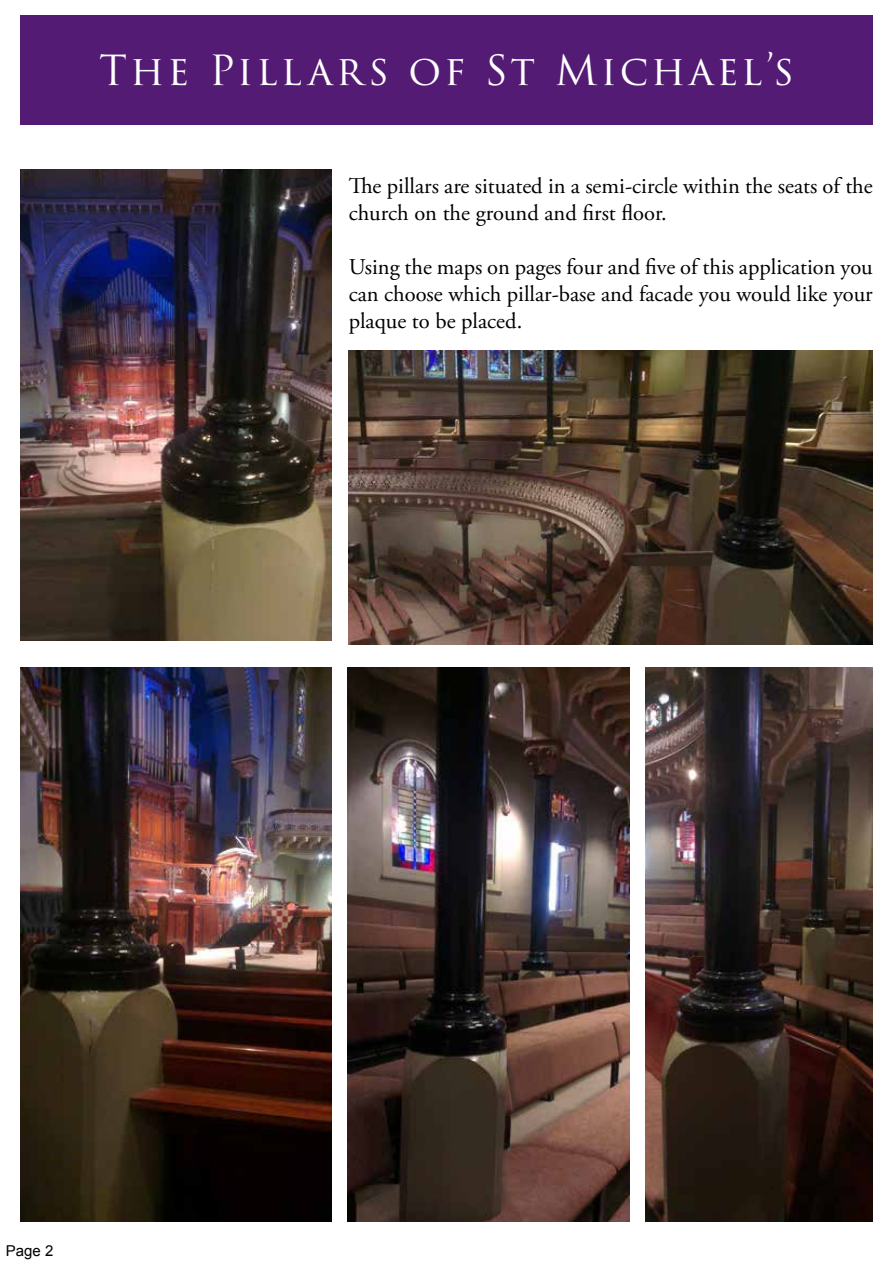
<style>
.page{position:relative;width:893px;height:1263px;background:#fff}
.page>*{position:absolute;margin:0;border:0;box-sizing:border-box;transform-origin:0 0}
.t1{font:40.5px "Trajan Pro 3";letter-spacing:.08em;color:#fff}
.t2{font:22.5px/27px "Adobe Garamond Pro";color:#000}
.t3{font:15px "Arial";color:#000}
</style>
<div class="page">
<div style="left:20px;top:15px;width:853px;height:110px;background:#541b74"></div>
<img style="left:20px;top:667px;width:311px;height:554px">
<img style="left:645px;top:667px;width:228px;height:554px">
<img style="left:20px;top:169px;width:311px;height:471px">
<img style="left:349px;top:350px;width:524px;height:295px">
<img style="left:347px;top:667px;width:282px;height:554px">
<h1 class="t1" style="left:99px;top:43px;width:696px">The Pillars of St Michael’s</h1>
<p class="t2" style="left:349px;top:173px;width:526px">The pillars are situated in a semi-circle within the seats of the church on the ground and first floor.</p>
<p class="t2" style="left:349px;top:254px;width:526px;text-align:justify">Using the maps on pages four and five of this application you can choose which pillar-base and facade you would like your plaque to be placed.</p>
<p class="t3" style="left:6px;top:1240px;width:49px">Page 2</p>
</div>
